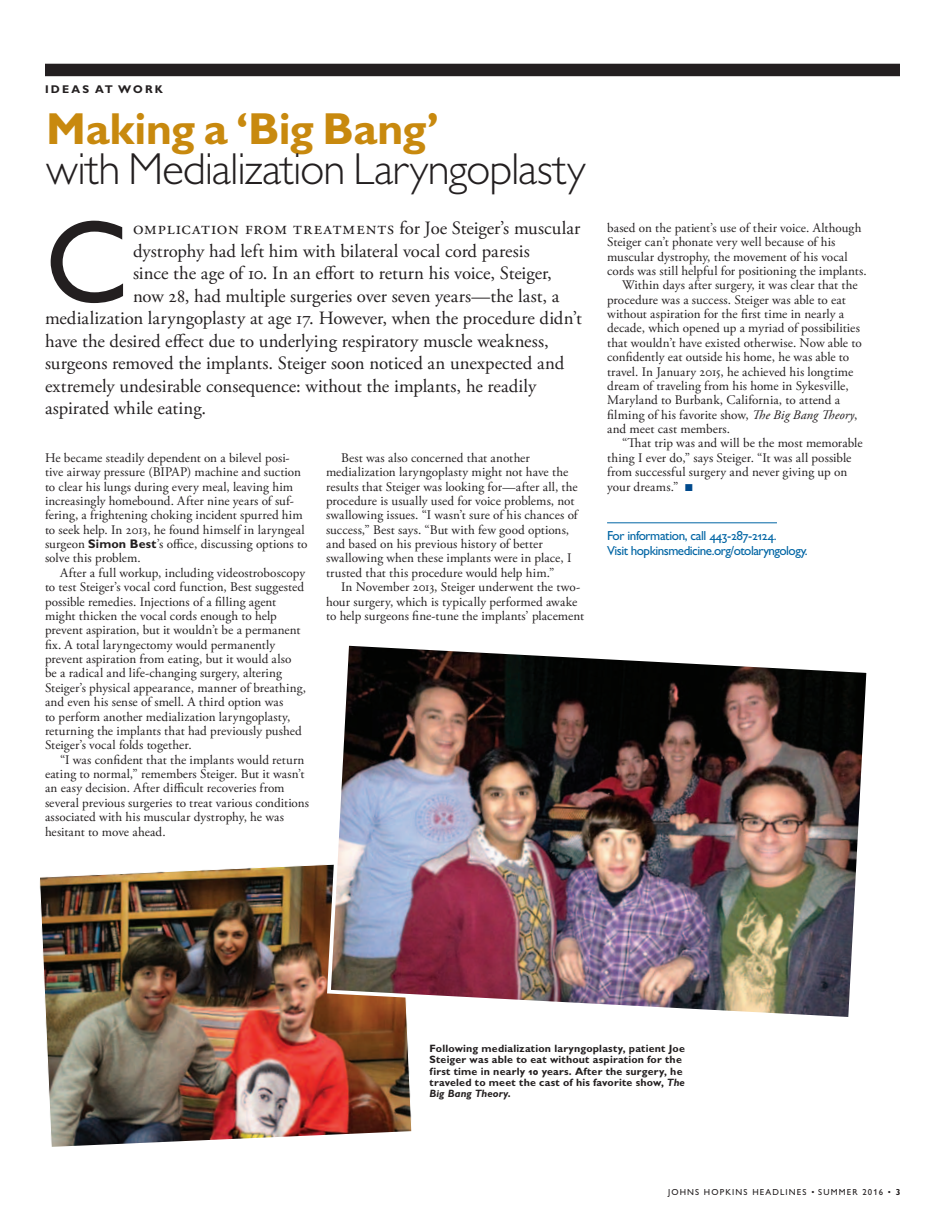
<style>
.page{position:relative;width:945px;height:1215px;background:#fff}
.page>*{position:absolute;margin:0;border:0;box-sizing:border-box;transform-origin:0 0}
.t1{font:500 117.75px "Gill Sans MT Std";color:#231f20}
.t2{font:300 45px "Gill Sans MT Std";letter-spacing:-.02em;color:#231f20}
.t3{font:700 45px "Gill Sans MT Std";letter-spacing:-.015em;color:#c8890e}
.t4{font:18.75px "Adobe Garamond Pro";letter-spacing:.01em;color:#231f20}
.t5{font:18.75px "Adobe Garamond Pro";letter-spacing:.03em;color:#231f20}
.t6{font:13.12px/14.4px "Adobe Garamond Pro";color:#231f20}
.t7{font:500 13.12px/15px "Gill Sans MT Std";letter-spacing:-.04em;color:#0065a4}
.t8{font:700 11.25px "Gill Sans MT Std";letter-spacing:.2em;color:#231f20}
.t9{font:700 10.62px/11.2px "Gill Sans MT Std";letter-spacing:.015em;color:#231f20}
.t10{font:500 8.75px "Gill Sans MT Std";letter-spacing:.13em;color:#231f20}
.s1{font-family:"Gill Sans MT Std";font-weight:700;font-size:12.5px}
.s2{font-style:italic}
.s3{color:#004a8d}
.s4{font-weight:700}
</style>
<div class="page">
<div style="left:45px;top:64px;width:855px;height:12px;background:#231f20"></div>
<hr style="left:607px;top:522px;width:170px;height:1px;background:#0065a4">
<img style="left:39px;top:864px;width:373px;height:283px">
<img style="left:325px;top:645px;width:542px;height:378px">
<p class="t8" style="left:45px;top:82px;width:120px">IDEAS AT WORK</p>
<h2 class="t3" style="left:46px;top:100px;width:394px">Making a ‘Big Bang’</h2>
<h2 class="t2" style="left:46px;top:141px;width:541px">with Medialization Laryngoplasty</h2>
<h1 class="t1" style="left:45px;top:192px;width:85px">C</h1>
<h3 class="t5" style="left:133px;top:217px;width:449px">omplication from treatments for Joe Steiger’s muscular</h3>
<h3 class="t4" style="left:133px;top:240px;width:398px">dystrophy had left him with bilateral vocal cord paresis</h3>
<h3 class="t4" style="left:133px;top:262px;width:420px">since the age of 10. In an effort to return his voice, Steiger,</h3>
<h3 class="t4" style="left:133px;top:285px;width:428px">now 28, had multiple surgeries over seven years—the last, a</h3>
<h3 class="t4" style="left:45px;top:307px;width:538px">medialization laryngoplasty at age 17. However, when the procedure didn’t</h3>
<h3 class="t4" style="left:45px;top:330px;width:505px">have the desired effect due to underlying respiratory muscle weakness,</h3>
<h3 class="t4" style="left:45px;top:352px;width:521px">surgeons removed the implants. Steiger soon noticed an unexpected and</h3>
<h3 class="t4" style="left:45px;top:375px;width:493px">extremely undesirable consequence: without the implants, he readily</h3>
<h3 class="t4" style="left:45px;top:397px;width:163px">aspirated while eating.</h3>
<p class="t6" style="left:45px;top:451px;width:264px">He became steadily dependent on a bilevel posi&shy;tive airway pressure (BIPAP) machine and suction to clear his lungs during every meal, leaving him increasingly homebound. After nine years of suf&shy;fering, a frightening choking incident spurred him to seek help. In 2013, he found himself in laryngeal surgeon <span class="s1">Simon Best</span>’s office, discussing options to solve this problem.</p>
<p class="t6" style="left:45px;top:566px;width:263px;text-indent:15px">After a full workup, including videostroboscopy to test Steiger’s vocal cord function, Best suggested possible remedies. Injections of a filling agent might thicken the vocal cords enough to help prevent aspiration, but it wouldn’t be a permanent fix. A total laryngectomy would permanently prevent aspiration from eating, but it would also be a radical and life-changing surgery, altering Steiger’s physical appearance, manner of breathing, and even his sense of smell. A third option was<br>to perform another medialization laryngoplasty, returning the implants that had previously pushed Steiger’s vocal folds together.</p>
<p class="t6" style="left:45px;top:753px;width:266px;text-indent:15px">“I was confident that the implants would return eating to normal,” remembers Steiger. But it wasn’t an easy decision. After difficult recoveries from several previous surgeries to treat various conditions associated with his muscular dystrophy, he was hesitant to move ahead.</p>
<p class="t6" style="left:326px;top:451px;width:255px;text-indent:15px">Best was also concerned that another medialization laryngoplasty might not have the results that Steiger was looking for—after all, the procedure is usually used for voice problems, not swallowing issues. “I wasn’t sure of his chances of success,” Best says. “But with few good options, and based on his previous history of better swallowing when these implants were in place, I trusted that this procedure would help him.”</p>
<p class="t6" style="left:326px;top:580px;width:260px;text-indent:15px">In November 2013, Steiger underwent the two&shy;hour surgery, which is typically performed awake to help surgeons fine-tune the implants’ placement</p>
<p class="t6" style="left:607px;top:221px;width:256px">based on the patient’s use of their voice. Although</p>
<p class="t6" style="left:607px;top:235px;width:230px">Steiger can’t phonate very well because of his</p>
<p class="t6" style="left:607px;top:250px;width:242px">muscular dystrophy, the movement of his vocal</p>
<p class="t6" style="left:607px;top:264px;width:261px">cords was still helpful for positioning the implants.</p>
<p class="t6" style="left:622px;top:278px;width:237px">Within days after surgery, it was clear that the</p>
<p class="t6" style="left:607px;top:293px;width:240px">procedure was a success. Steiger was able to eat</p>
<p class="t6" style="left:607px;top:307px;width:239px">without aspiration for the first time in nearly a</p>
<p class="t6" style="left:607px;top:322px;width:254px">decade, which opened up a myriad of possibilities</p>
<p class="t6" style="left:607px;top:336px;width:256px">that wouldn’t have existed otherwise. Now able to</p>
<p class="t6" style="left:607px;top:350px;width:244px">confidently eat outside his home, he was able to</p>
<p class="t6" style="left:607px;top:365px;width:248px">travel. In January 2015, he achieved his longtime</p>
<p class="t6" style="left:607px;top:379px;width:243px">dream of traveling from his home in Sykesville,</p>
<p class="t6" style="left:607px;top:393px;width:234px">Maryland to Burbank, California, to attend a</p>
<p class="t6" style="left:607px;top:408px;width:252px">filming of his favorite show, <span class="s2">The Big Bang Theory</span>,</p>
<p class="t6" style="left:607px;top:422px;width:125px">and meet cast members.</p>
<p class="t6" style="left:622px;top:437px;width:242px">“That trip was and will be the most memorable</p>
<p class="t6" style="left:607px;top:451px;width:246px">thing I ever do,” says Steiger. “It was all possible</p>
<p class="t6" style="left:607px;top:465px;width:242px">from successful surgery and never giving up on</p>
<p class="t6" style="left:607px;top:480px;width:87px">your dreams.” <span class="s3">■</span></p>
<p class="t7" style="left:607px;top:528px;width:202px">For information, call 443-287-2124.<br>Visit hopkinsmedicine.org/otolaryngology.</p>
<p class="t9" style="left:430px;top:1043px;width:257px">Following medialization laryngoplasty, patient Joe Steiger was able to eat without aspiration for the first time in nearly 10 years. After the surgery, he traveled to meet the cast of his favorite show, <span class="s2">The Big Bang Theory</span>.</p>
<p class="t10" style="left:668px;top:1187px;width:234px">Johns Hopkins Headlines • SUMMER 2016 • <span class="s4">3</span></p>
</div>
